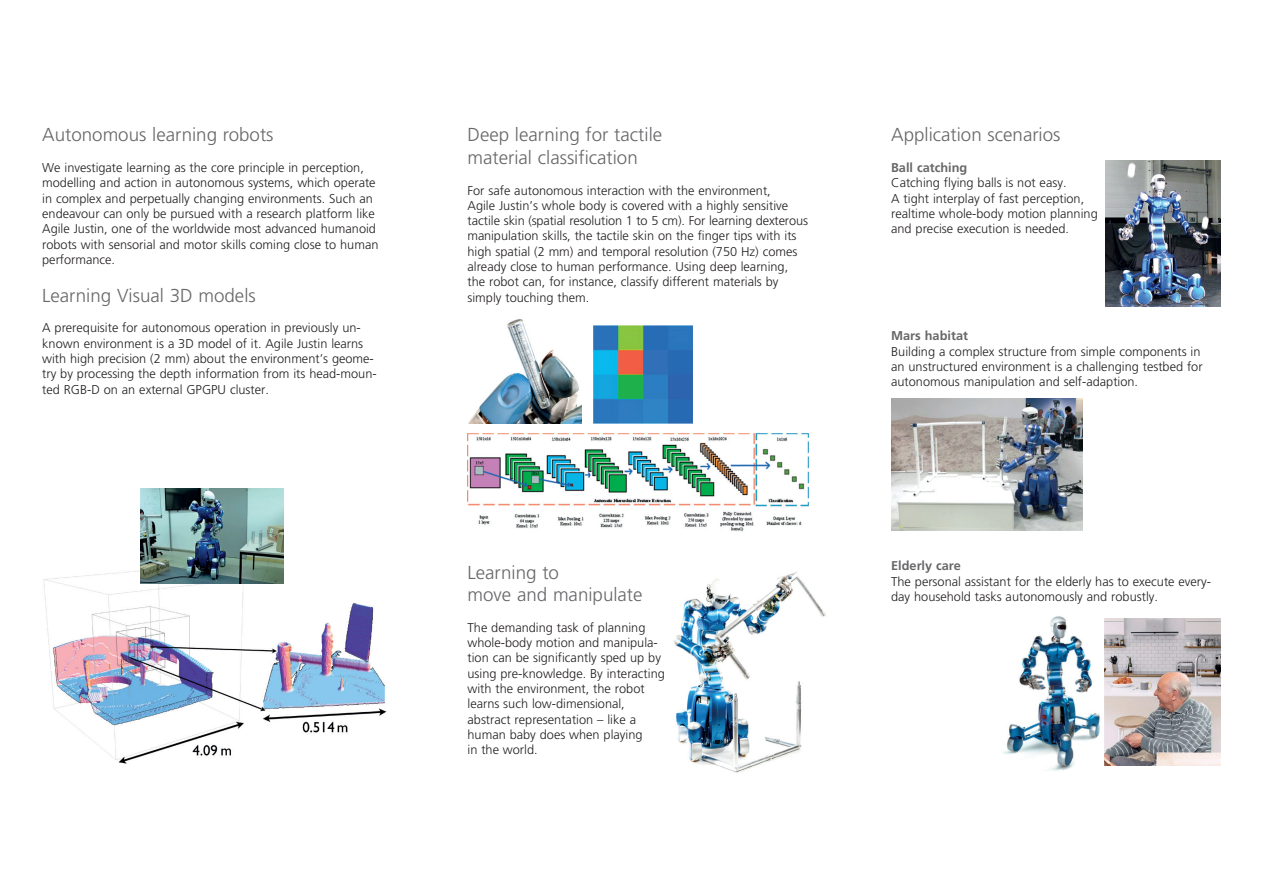
<style>
.page{position:relative;width:1264px;height:894px;background:#fff}
.page>*{position:absolute;margin:0;border:0;box-sizing:border-box;transform-origin:0 0}
.t1{font:300 18.75px/22.5px "Frutiger LT Std";color:#67676a}
.t2{font:300 12.75px/15.3px "Frutiger LT Std";color:#231f20}
.t3{font:700 12.75px "Frutiger LT Std";color:#67676a}
</style>
<div class="page">
<img style="left:674px;top:571px;width:152px;height:202px">
<img style="left:467px;top:433px;width:341px;height:99px">
<img style="left:593px;top:325px;width:99px;height:98px">
<img style="left:468px;top:319px;width:113px;height:104px">
<img style="left:1104px;top:618px;width:116px;height:147px">
<img style="left:1002px;top:616px;width:98px;height:154px">
<img style="left:1105px;top:160px;width:115px;height:146px">
<img style="left:891px;top:398px;width:192px;height:132px">
<img style="left:43px;top:561px;width:343px;height:203px">
<img style="left:141px;top:488px;width:143px;height:95px">
<h1 class="t1" style="left:42px;top:124px;width:233px">Autonomous learning robots</h1>
<p class="t2" style="left:42px;top:160px;width:338px">We investigate learning as the core principle in perception, modelling and action in autonomous systems, which operate in complex and perpetually changing environments. Such an endeavour can only be pursued with a research platform like Agile Justin, one of the worldwide most advanced humanoid robots with sensorial and motor skills coming close to human performance.</p>
<h1 class="t1" style="left:42px;top:284px;width:215px">Learning Visual 3D models</h1>
<p class="t2" style="left:42px;top:320px;width:336px">A prerequisite for autonomous operation in previously un&shy;known environment is a 3D model of it. Agile Justin learns with high precision (2 mm) about the environment’s geome&shy;try by processing the depth information from its head-moun&shy;ted RGB-D on an external GPGPU cluster.</p>
<h1 class="t1" style="left:467px;top:124px;width:196px">Deep learning for tactile material classification</h1>
<p class="t2" style="left:467px;top:182px;width:342px">For safe autonomous interaction with the environment,<br>Agile Justin’s whole body is covered with a highly sensitive tactile skin (spatial resolution 1 to 5 cm). For learning dexterous manipulation skills, the tactile skin on the finger tips with its high spatial (2 mm) and temporal resolution (750 Hz) comes already close to human performance. Using deep learning, the robot can, for instance, classify different materials by simply touching them.</p>
<h1 class="t1" style="left:467px;top:561px;width:177px">Learning to<br>move and manipulate</h1>
<p class="t2" style="left:467px;top:619px;width:199px">The demanding task of planning whole-body motion and manipula&shy;tion can be significantly sped up by using pre-knowledge. By interacting with the environment, the robot learns such low-dimensional, abstract representation – like a human baby does when playing<br>in the world.</p>
<h1 class="t1" style="left:891px;top:124px;width:171px">Application scenarios</h1>
<p class="t3" style="left:891px;top:160px;width:78px">Ball catching</p>
<p class="t2" style="left:891px;top:175px;width:208px">Catching flying balls is not easy.<br>A tight interplay of fast perception, realtime whole-body motion planning and precise execution is needed.</p>
<p class="t3" style="left:891px;top:328px;width:78px">Mars habitat</p>
<p class="t2" style="left:891px;top:344px;width:313px">Building a complex structure from simple components in an unstructured environment is a challenging testbed for autonomous manipulation and self-adaption.</p>
<p class="t3" style="left:891px;top:558px;width:71px">Elderly care</p>
<p class="t2" style="left:891px;top:573px;width:321px">The personal assistant for the elderly has to execute every&shy;day household tasks autonomously and robustly.</p>
</div>
